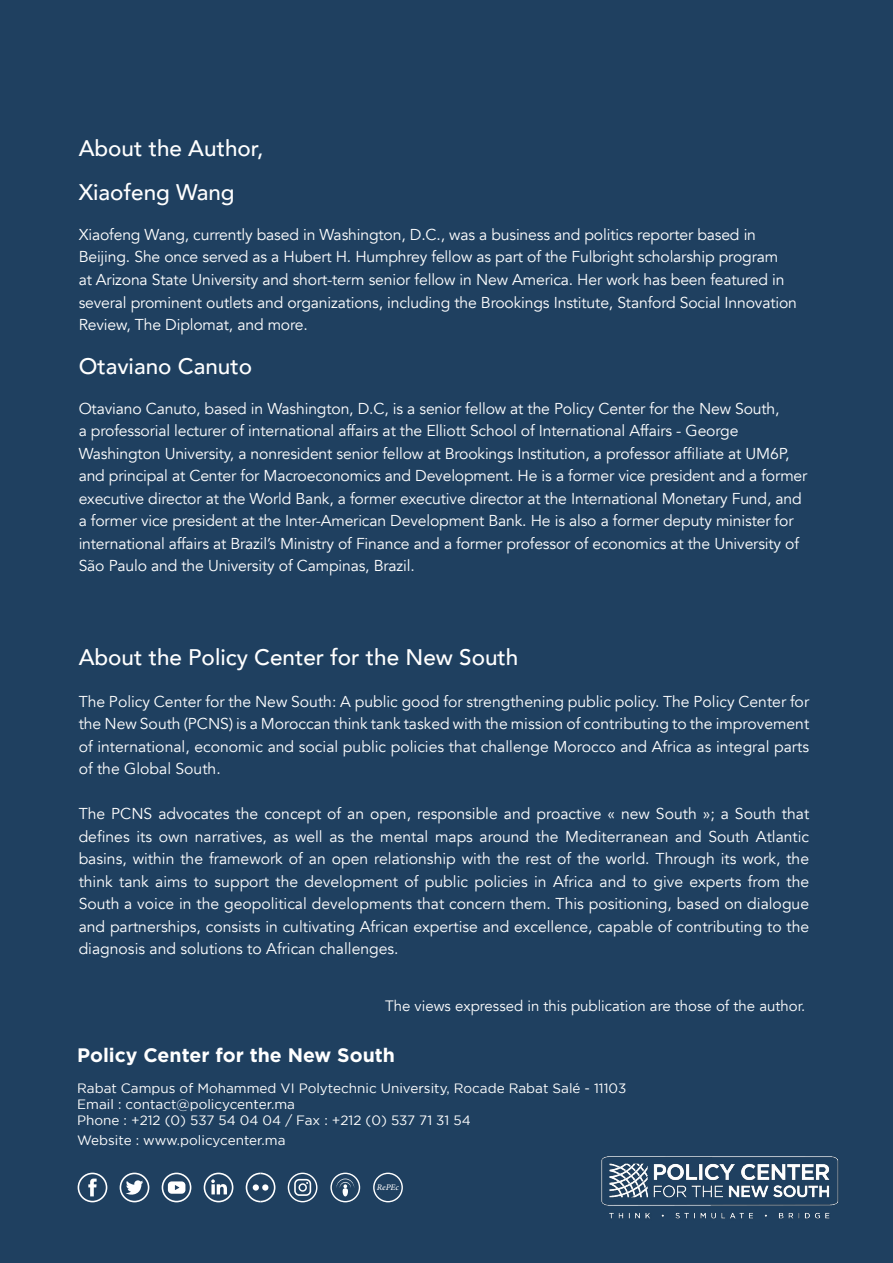
<style>
.page{position:relative;width:893px;height:1263px;background:#1f4060}
.page>*{position:absolute;margin:0;border:0;box-sizing:border-box;transform-origin:0 0}
.t1{font:500 22.5px/44px "Avenir";color:#fff}
.t2{font:700 19.5px "Gotham";color:#fff}
.t3{font:15.75px/22.5px "Avenir";letter-spacing:-.01em;color:#fff;text-align:justify}
.t4{font:15px "Avenir";color:#fff}
.t5{font:13.5px/16.2px "Gotham";color:#fff}
.t6{font:italic 12px "Adobe Arabic";color:#fff}
</style>
<div class="page">
<svg style="left:78px;top:1172px;width:29px;height:30px"></svg>
<svg style="left:120px;top:1172px;width:29px;height:30px"></svg>
<svg style="left:162px;top:1172px;width:29px;height:30px"></svg>
<svg style="left:204px;top:1172px;width:29px;height:30px"></svg>
<svg style="left:246px;top:1172px;width:29px;height:30px"></svg>
<svg style="left:288px;top:1172px;width:29px;height:30px"></svg>
<svg style="left:330px;top:1172px;width:30px;height:30px"></svg>
<svg style="left:373px;top:1172px;width:30px;height:30px"></svg>
<img style="left:601px;top:1156px;width:238px;height:63px">
<h1 class="t1" style="left:79px;top:125px;width:186px">About the Author,<br>Xiaofeng Wang</h1>
<p class="t3" style="left:79px;top:224px;width:720px;text-align:left">Xiaofeng Wang, currently based in Washington, D.C., was a business and politics reporter based in Beijing. She once served as a Hubert H. Humphrey fellow as part of the Fulbright scholarship program<br>at Arizona State University and short-term senior fellow in New America. Her work has been featured in several prominent outlets and organizations, including the Brookings Institute, Stanford Social Innovation Review, The Diplomat, and more.</p>
<h1 class="t1" style="left:79px;top:343px;width:175px">Otaviano Canuto</h1>
<p class="t3" style="left:79px;top:397px;width:730px;text-align:left">Otaviano Canuto, based in Washington, D.C, is a senior fellow at the Policy Center for the New South,<br>a professorial lecturer of international affairs at the Elliott School of International Affairs - George Washington University, a nonresident senior fellow at Brookings Institution, a professor affiliate at UM6P, and principal at Center for Macroeconomics and Development. He is a former vice president and a former executive director at the World Bank, a former executive director at the International Monetary Fund, and a former vice president at the Inter-American Development Bank. He is also a former deputy minister for international affairs at Brazil’s Ministry of Finance and a former professor of economics at the University of São Paulo and the University of Campinas, Brazil.</p>
<h1 class="t1" style="left:79px;top:634px;width:441px">About the Policy Center for the New South</h1>
<p class="t3" style="left:79px;top:690px;width:732px">The Policy Center for the New South: A public good for strengthening public policy. The Policy Center for the New South (PCNS) is a Moroccan think tank tasked with the mission of contributing to the improvement of international, economic and social public policies that challenge Morocco and Africa as integral parts of the Global South.</p>
<p class="t3" style="left:79px;top:803px;width:732px">The PCNS advocates the concept of an open, responsible and proactive « new South »; a South that defines its own narratives, as well as the mental maps around the Mediterranean and South Atlantic basins, within the framework of an open relationship with the rest of the world. Through its work, the think tank aims to support the development of public policies in Africa and to give experts from the South a voice in the geopolitical developments that concern them. This positioning, based on dialogue and partnerships, consists in cultivating African expertise and excellence, capable of contributing to the diagnosis and solutions to African challenges.</p>
<p class="t4" style="left:385px;top:997px;width:422px">The views expressed in this publication are those of the author.</p>
<p class="t2" style="left:77px;top:1043px;width:319px">Policy Center for the New South</p>
<p class="t5" style="left:77px;top:1080px;width:551px">Rabat Campus of Mohammed VI Polytechnic University, Rocade Rabat Salé - 11103<br>Email : contact@policycenter.ma<br>Phone : +212 (0) 537 54 04 04 / Fax : +212 (0) 537 71 31 54</p>
<p class="t5" style="left:77px;top:1132px;width:210px">Website : www.policycenter.ma</p>
<p class="t6" style="left:377px;top:1179px;width:23px">RePEc</p>
</div>
